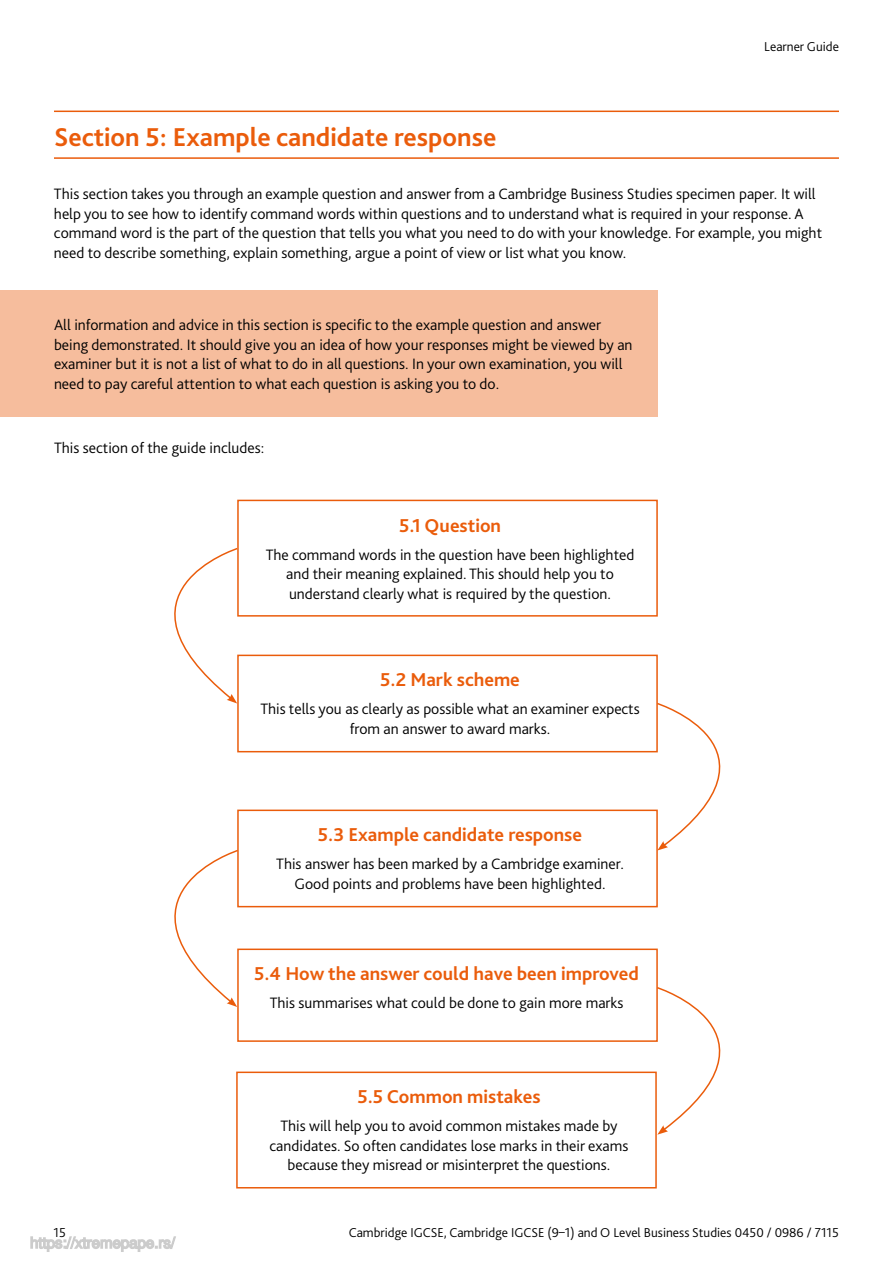
<style>
.page{position:relative;width:893px;height:1263px;background:#fff}
.page>*{position:absolute;margin:0;border:0;box-sizing:border-box;transform-origin:0 0}
.t1{font:700 27px "Bliss Pro";color:#ea5c0b}
.t2{font:700 19.5px "Bliss Pro";color:#ea5c0b}
.t3{font:300 15.75px/19.5px "Bliss Pro";color:#000;text-align:center}
.t4{font:300 13.5px "Bliss Pro";color:#000}
</style>
<div class="page">
<div style="left:236px;top:1071px;width:421px;height:117px;border:2px solid #ea5c0b"></div>
<div style="left:237px;top:948px;width:421px;height:94px;border:2px solid #ea5c0b"></div>
<div style="left:0;top:290px;width:658px;height:127px;background:#f6bd9d"></div>
<div style="left:237px;top:809px;width:421px;height:98px;border:2px solid #ea5c0b"></div>
<div style="left:237px;top:655px;width:421px;height:97px;border:2px solid #ea5c0b"></div>
<div style="left:237px;top:500px;width:421px;height:117px;border:2px solid #ea5c0b"></div>
<svg style="left:174px;top:547px;width:65px;height:156px"></svg>
<svg style="left:656px;top:702px;width:65px;height:148px"></svg>
<svg style="left:174px;top:849px;width:65px;height:158px"></svg>
<svg style="left:656px;top:986px;width:65px;height:149px"></svg>
<hr style="left:54px;top:111px;width:785px;height:1px;background:#ea5c0b">
<hr style="left:54px;top:157px;width:785px;height:2px;background:#ea5c0b">
<svg style="left:30px;top:1236px;width:146px;height:16px"></svg>
<p class="t4" style="left:764px;top:38px;width:76px">Learner Guide</p>
<h1 class="t1" style="left:54px;top:125px;width:444px">Section 5: Example candidate response</h1>
<p class="t3" style="left:54px;top:185px;width:770px;text-align:left">This section takes you through an example question and answer from a Cambridge Business Studies specimen paper. It will help you to see how to identify command words within questions and to understand what is required in your response. A command word is the part of the question that tells you what you need to do with your knowledge. For example, you might need to describe something, explain something, argue a point of view or list what you know.</p>
<p class="t3" style="left:54px;top:316px;width:580px;text-align:left">All information and advice in this section is specific to the example question and answer being demonstrated. It should give you an idea of how your responses might be viewed by an examiner but it is not a list of what to do in all questions. In your own examination, you will need to pay careful attention to what each question is asking you to do.</p>
<p class="t3" style="left:54px;top:439px;width:212px">This section of the guide includes:</p>
<p class="t2" style="left:399px;top:516px;width:104px">5.1 Question</p>
<p class="t3" style="left:266px;top:545px;width:370px">The command words in the question have been highlighted and their meaning explained. This should help you to understand clearly what is required by the question.</p>
<p class="t2" style="left:380px;top:671px;width:141px">5.2 Mark scheme</p>
<p class="t3" style="left:260px;top:700px;width:381px">This tells you as clearly as possible what an examiner expects from an answer to award marks.</p>
<p class="t2" style="left:318px;top:826px;width:266px">5.3 Example candidate response</p>
<p class="t3" style="left:276px;top:855px;width:349px">This answer has been marked by a Cambridge examiner.<br>Good points and problems have been highlighted.</p>
<p class="t2" style="left:254px;top:965px;width:386px">5.4 How the answer could have been improved</p>
<p class="t3" style="left:270px;top:994px;width:355px">This summarises what could be done to gain more marks</p>
<p class="t2" style="left:357px;top:1088px;width:184px">5.5 Common mistakes</p>
<p class="t3" style="left:270px;top:1117px;width:360px">This will help you to avoid common mistakes made by candidates. So often candidates lose marks in their exams because they misread or misinterpret the questions.</p>
<p class="t4" style="left:54px;top:1226px;width:14px">15</p>
<p class="t4" style="left:349px;top:1226px;width:492px">Cambridge IGCSE, Cambridge IGCSE (9–1) and O Level Business Studies 0450 / 0986 / 7115</p>
</div>
